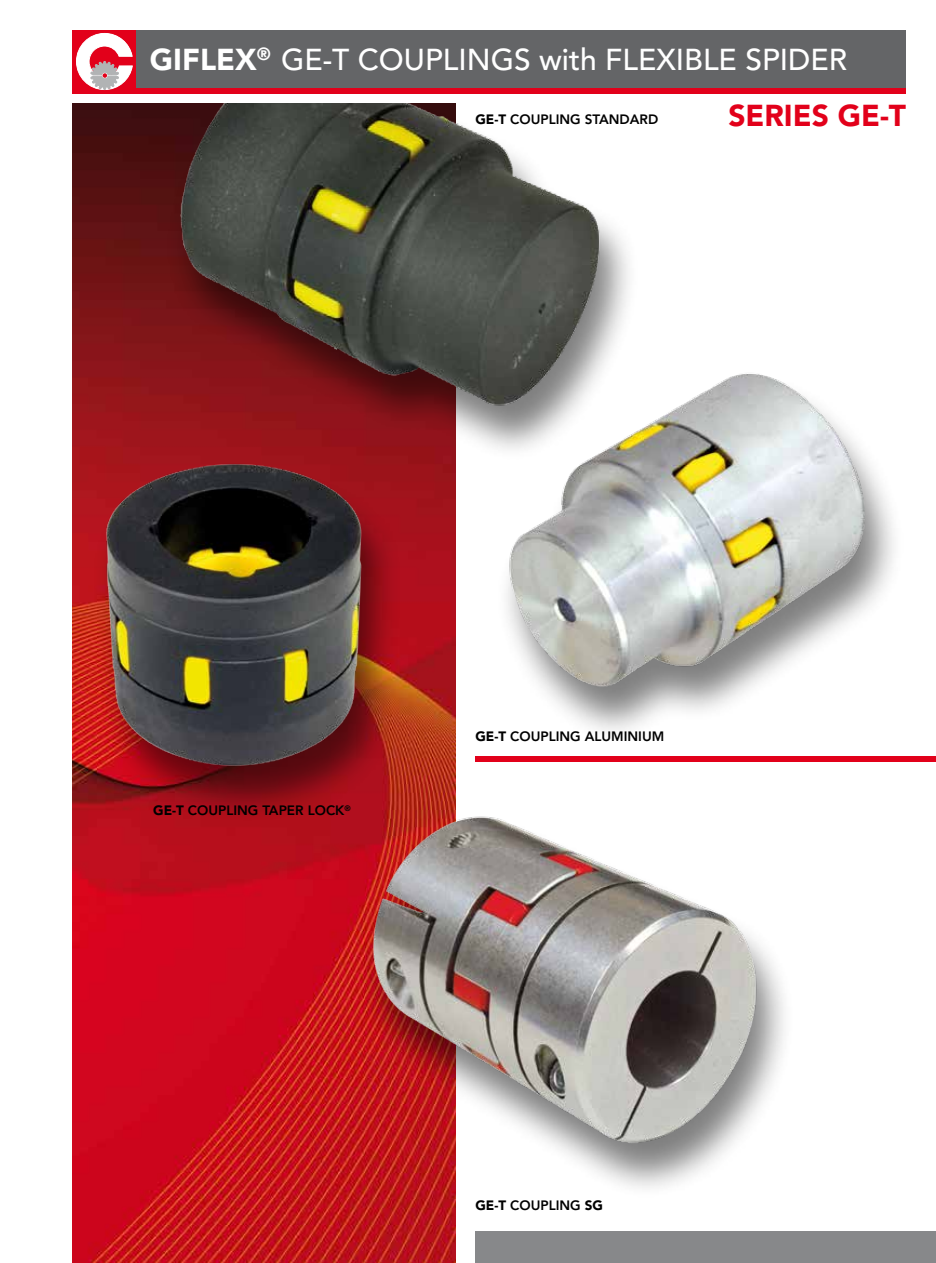
<style>
.page{position:relative;width:936px;height:1263px;background:#fff}
.page>*{position:absolute;margin:0;border:0;box-sizing:border-box;transform-origin:0 0}
.t1{font:500 30px "Avenir LT Std";color:#fff}
.t2{font:900 30px "Avenir LT Std";color:#e2001a}
.t3{font:800 13.5px "Avenir LT Std";color:#000}
.s1{font-weight:900}
</style>
<div class="page">
<img style="left:73px;top:103px;width:382px;height:1160px">
<div style="left:475px;top:1232px;width:460px;height:31px;background:#87888a"></div>
<div style="left:475px;top:756px;width:460px;height:5px;background:#e2001a"></div>
<div style="left:166px;top:105px;width:473px;height:357px;background:#000;opacity:.5"></div>
<img style="left:159px;top:103px;width:453px;height:322px">
<div style="left:358px;top:819px;width:438px;height:380px;background:#000;opacity:.5"></div>
<img style="left:351px;top:798px;width:428px;height:373px">
<div style="left:495px;top:376px;width:409px;height:366px;background:#000;opacity:.5"></div>
<img style="left:490px;top:363px;width:412px;height:349px">
<div style="left:92px;top:466px;width:309px;height:357px;background:#000;opacity:.5"></div>
<img style="left:86px;top:440px;width:302px;height:363px">
<div style="left:74px;top:30px;width:832px;height:64px;background:#646567"></div>
<div style="left:72px;top:30px;width:64px;height:64px;background:#e2001a"></div>
<svg style="left:76px;top:33px;width:57px;height:57px"></svg>
<div style="left:115px;top:88px;width:791px;height:6px;background:#e2001a"></div>
<h1 class="t1" style="left:150px;top:42px;width:698px"><span class="s1">GIFLEX</span><sup>®</sup> GE-T COUPLINGS with FLEXIBLE SPIDER</h1>
<p class="t3" style="left:475px;top:111px;width:184px"><span class="s1">GE-T</span> COUPLING STANDARD</p>
<h1 class="t2" style="left:728px;top:98px;width:179px">SERIES GE-T</h1>
<p class="t3" style="left:153px;top:802px;width:199px"><span class="s1">GE-T</span> COUPLING TAPER LOCK<sup>®</sup></p>
<p class="t3" style="left:475px;top:728px;width:190px"><span class="s1">GE-T</span> COUPLING ALUMINIUM</p>
<p class="t3" style="left:475px;top:1197px;width:129px"><span class="s1">GE-T</span> COUPLING <span class="s1">SG</span></p>
</div>
